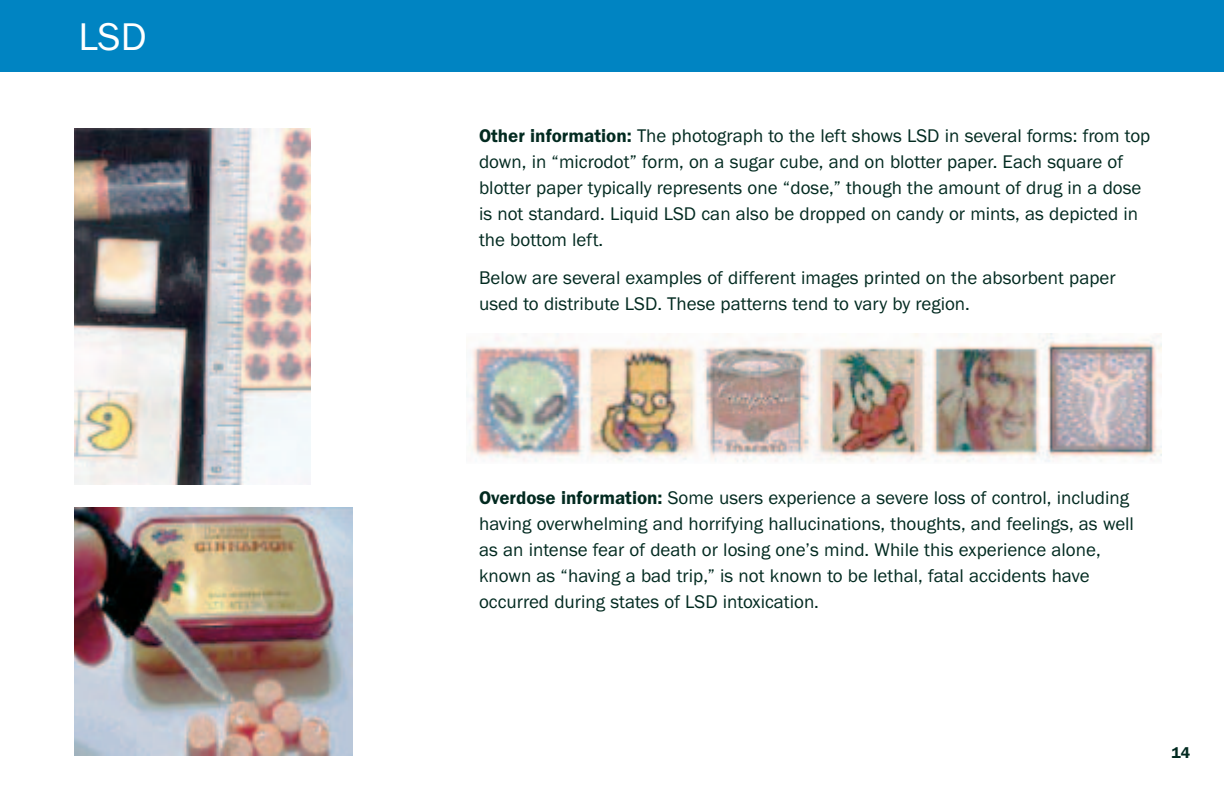
<style>
.page{position:relative;width:1224px;height:792px;background:#fff}
.page>*{position:absolute;margin:0;border:0;box-sizing:border-box;transform-origin:0 0}
.t1{font:40px "Franklin Got ITC";color:#fff}
.t2{font:19px/26px "Franklin Got ITC";color:#022a20}
.t3{font:600 16px "Franklin Got ITC";color:#022a20}
.s1{font-weight:600}
</style>
<div class="page">
<div style="left:0;top:0;width:1224px;height:72px;background:#0084c2"></div>
<img style="left:466px;top:334px;width:695px;height:128px">
<img style="left:74px;top:128px;width:236px;height:357px">
<img style="left:74px;top:508px;width:278px;height:247px">
<h1 class="t1" style="left:78px;top:24px;width:70px">LSD</h1>
<p class="t2" style="left:479px;top:125px;width:673px"><span class="s1">Other information:</span> The photograph to the left shows LSD in several forms: from top down, in “microdot” form, on a sugar cube, and on blotter paper. Each square of blotter paper typically represents one “dose,” though the amount of drug in a dose is not standard. Liquid LSD can also be dropped on candy or mints, as depicted in the bottom left.</p>
<p class="t2" style="left:479px;top:266px;width:638px">Below are several examples of different images printed on the absorbent paper used to distribute LSD. These patterns tend to vary by region.</p>
<p class="t2" style="left:479px;top:486px;width:656px"><span class="s1">Overdose information:</span> Some users experience a severe loss of control, including having overwhelming and horrifying hallucinations, thoughts, and feelings, as well as an intense fear of death or losing one’s mind. While this experience alone, known as “having a bad trip,” is not known to be lethal, fatal accidents have occurred during states of LSD intoxication.</p>
<p class="t3" style="left:1171px;top:747px;width:20px">14</p>
</div>
